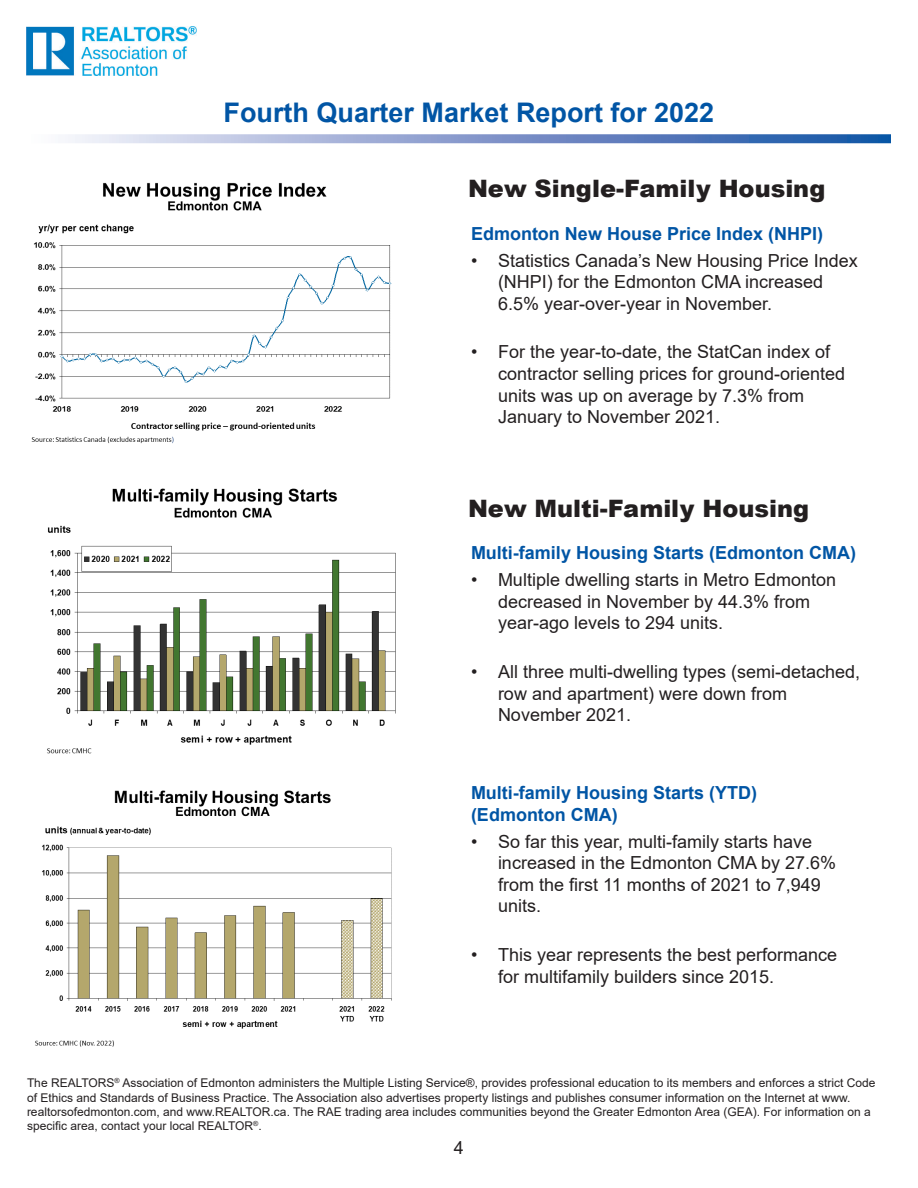
<style>
.page{position:relative;width:918px;height:1188px;background:#fff}
.page>*{position:absolute;margin:0;border:0;box-sizing:border-box;transform-origin:0 0}
.t1{font:700 27px "Arial";color:#0155a5}
.t2{font:900 24px "Arial";color:#231f20}
.t3{font:18px/21.6px "Arial";color:#231f20}
.t4{font:700 18px/21.6px "Arial";color:#0155a5}
.t5{font:12px/14.4px "Arial";color:#231f20}
</style>
<div class="page">
<img style="left:31px;top:182px;width:361px;height:262px">
<img style="left:47px;top:488px;width:349px;height:266px">
<img style="left:35px;top:790px;width:357px;height:257px">
<img style="left:27px;top:27px;width:169px;height:49px">
<svg style="left:68px;top:134px;width:823px;height:9px;background:#869ecd"></svg>
<p class="t1" style="left:224px;top:93px;width:492px">Fourth Quarter Market Report for 2022</p>
<p class="t2" style="left:468px;top:171px;width:359px">New Single-Family Housing</p>
<p class="t4" style="left:471px;top:223px;width:354px">Edmonton New House Price Index (NHPI)</p>
<p class="t3" style="left:498px;top:249px;width:361px;text-indent:-27px">• Statistics Canada’s New Housing Price Index (NHPI) for the Edmonton CMA increased<br>6.5% year-over-year in November.</p>
<p class="t3" style="left:498px;top:341px;width:349px;text-indent:-27px">• For the year-to-date, the StatCan index of contractor selling prices for ground-oriented units was up on average by 7.3% from January to November 2021.</p>
<p class="t2" style="left:468px;top:491px;width:343px">New Multi-Family Housing</p>
<p class="t4" style="left:471px;top:542px;width:387px">Multi-family Housing Starts (Edmonton CMA)</p>
<p class="t3" style="left:498px;top:569px;width:340px;text-indent:-27px">• Multiple dwelling starts in Metro Edmonton decreased in November by 44.3% from year-ago levels to 294 units.</p>
<p class="t3" style="left:498px;top:661px;width:364px;text-indent:-27px">• All three multi-dwelling types (semi-detached, row and apartment) were down from<br>November 2021.</p>
<p class="t4" style="left:471px;top:782px;width:288px">Multi-family Housing Starts (YTD) (Edmonton CMA)</p>
<p class="t3" style="left:498px;top:830px;width:340px;text-indent:-27px">• So far this year, multi-family starts have increased in the Edmonton CMA by 27.6% from the first 11 months of 2021 to 7,949 units.</p>
<p class="t3" style="left:498px;top:944px;width:341px;text-indent:-27px">• This year represents the best performance for multifamily builders since 2015.</p>
<p class="t5" style="left:27px;top:1076px;width:850px">The REALTORS<sup>®</sup> Association of Edmonton administers the Multiple Listing Service®, provides professional education to its members and enforces a strict Code of Ethics and Standards of Business Practice. The Association also advertises property listings and publishes consumer information on the Internet at www. realtorsofedmonton.com, and www.REALTOR.ca. The RAE trading area includes communities beyond the Greater Edmonton Area (GEA). For information on a specific area, contact your local REALTOR<sup>®</sup>.</p>
<p class="t3" style="left:454px;top:1136px;width:12px">4</p>
</div>
